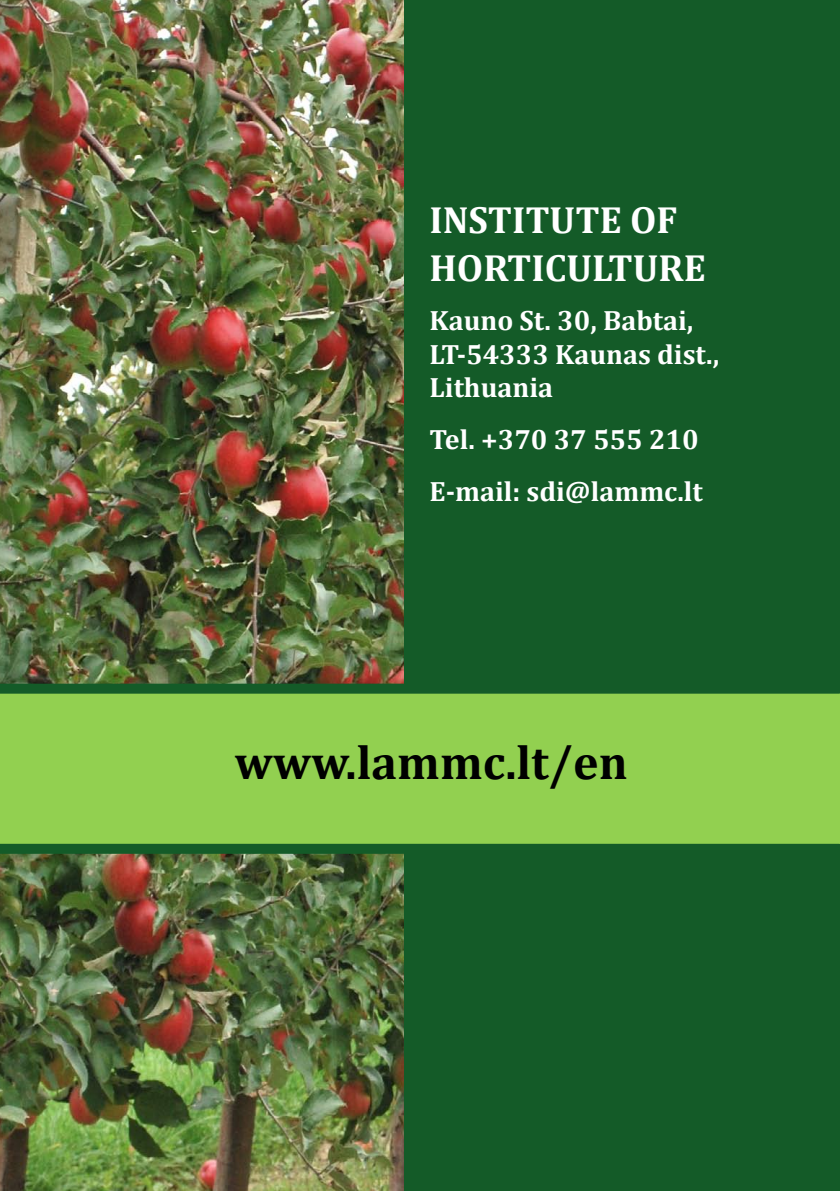
<style>
.page{position:relative;width:840px;height:1191px;background:#fff}
.page>*{position:absolute;margin:0;border:0;box-sizing:border-box;transform-origin:0 0}
.t1{font:700 48px "Cambria";color:#000}
.t2{font:700 38px/48px "Cambria";color:#fff}
.t3{font:700 28px/33.6px "Cambria";color:#fff}
</style>
<div class="page">
<img style="left:0;top:0;width:404px;height:1191px">
<div style="left:404px;top:0;width:435px;height:1191px;background:#145b28"></div>
<div style="left:0;top:693px;width:839px;height:150px;background:#92d050"></div>
<div style="left:0;top:683px;width:839px;height:10px;background:#145b28"></div>
<div style="left:0;top:843px;width:839px;height:10px;background:#145b28"></div>
<p class="t2" style="left:429px;top:194px;width:277px">INSTITUTE OF<br>HORTICULTURE</p>
<p class="t3" style="left:429px;top:303px;width:291px">Kauno St. 30, Babtai,<br>LT-54333 Kaunas dist.,<br>Lithuania</p>
<p class="t3" style="left:429px;top:422px;width:270px">Tel. +370 37 555 210</p>
<p class="t3" style="left:429px;top:473px;width:275px">E-mail: sdi@lammc.lt</p>
<p class="t1" style="left:234px;top:728px;width:394px">www.lammc.lt/en</p>
</div>
